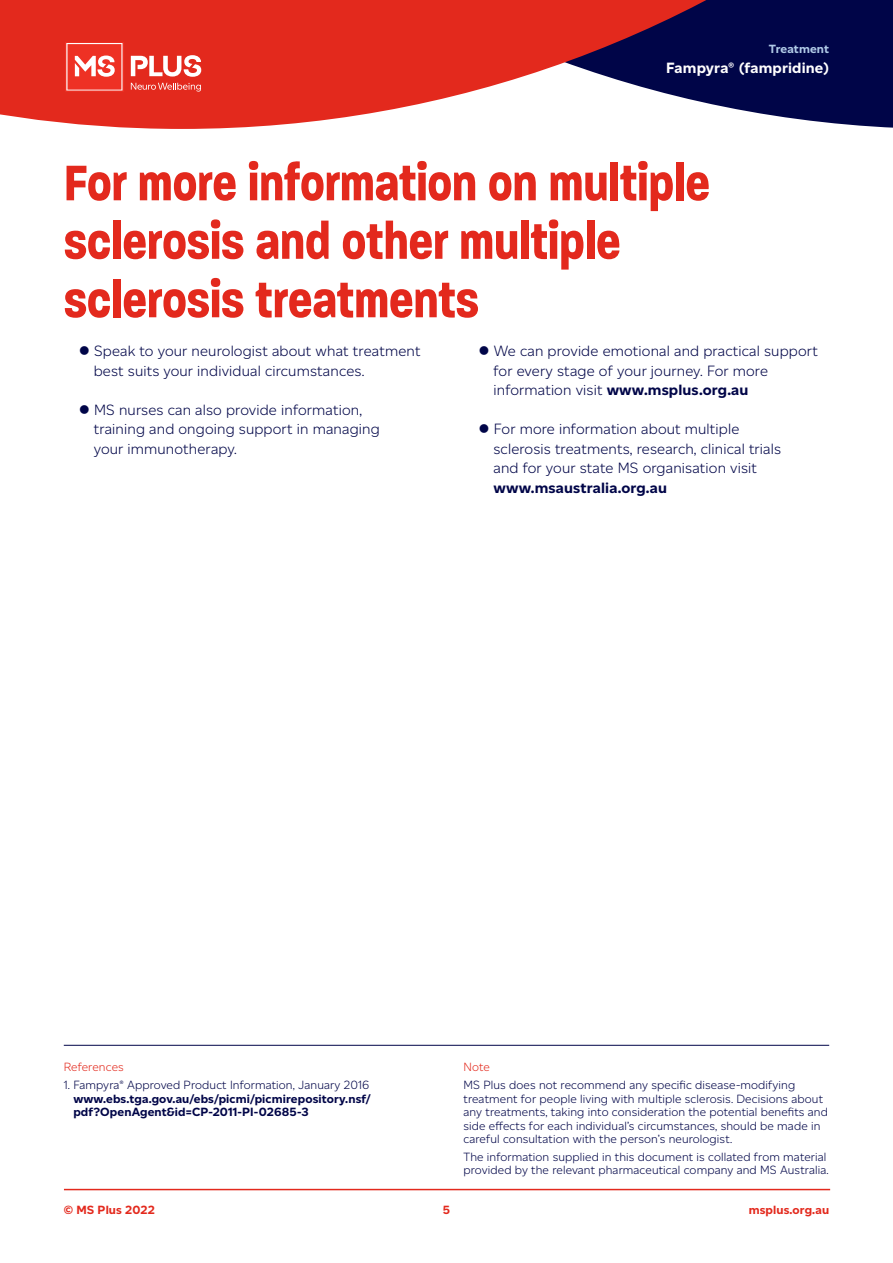
<style>
.page{position:relative;width:893px;height:1263px;background:#fff}
.page>*{position:absolute;margin:0;border:0;box-sizing:border-box;transform-origin:0 0}
.t1{font:700 54px/58.5px "Paralucent Condensed";letter-spacing:-.005em;color:#e3291d}
.t2{font:300 15px/19.5px "Altform";letter-spacing:.01em;color:#000548}
.t3{font:700 15px "Altform";letter-spacing:.01em;color:#000548}
.t4{font:700 15px "Altform";letter-spacing:.01em;color:#fff}
.t5{font:300 12px/13.5px "Altform";letter-spacing:.01em;color:#000548}
.t6{font:700 12px/13.5px "Altform";letter-spacing:.01em;color:#000548}
.t7{font:700 12px "Altform";letter-spacing:.01em;color:#e3291d}
.t8{font:300 12px "Altform";letter-spacing:.01em;color:#e3291d}
.t9{font:700 12px "Altform";letter-spacing:.01em;color:#b0cae7}
.s1{font-weight:700}
</style>
<div class="page">
<hr style="left:64px;top:1045px;width:765px;height:1px;background:#000548">
<svg style="left:0;top:0;width:893px;height:129px;fill:#e3291d"></svg>
<hr style="left:64px;top:1189px;width:766px;height:1px;background:#e3291d">
<svg style="left:65px;top:42px;width:136px;height:50px;background:#ec5c53"></svg>
<p class="t9" style="left:769px;top:42px;width:62px">Treatment</p>
<p class="t4" style="left:666px;top:59px;width:164px">Fampyra® (fampridine)</p>
<h1 class="t1" style="left:64px;top:154px;width:648px">For more information on multiple sclerosis and other multiple sclerosis treatments</h1>
<p class="t2" style="left:94px;top:341px;width:328px">Speak to your neurologist about what treatment best suits your individual circumstances.</p>
<p class="t2" style="left:94px;top:400px;width:287px">MS nurses can also provide information, training and ongoing support in managing your immunotherapy.</p>
<p class="t2" style="left:493px;top:341px;width:326px">We can provide emotional and practical support for every stage of your journey. For more information visit <span class="s1">www.msplus.org.au</span></p>
<p class="t2" style="left:493px;top:419px;width:289px">For more information about multiple sclerosis treatments, research, clinical trials and for your state MS organisation visit</p>
<p class="t3" style="left:493px;top:479px;width:175px">www.msaustralia.org.au</p>
<p class="t8" style="left:64px;top:1061px;width:61px">References</p>
<p class="t5" style="left:64px;top:1078px;width:307px">1. Fampyra® Approved Product Information, January 2016</p>
<p class="t6" style="left:73px;top:1092px;width:299px">www.ebs.tga.gov.au/ebs/picmi/picmirepository.nsf/ pdf?OpenAgent&amp;id=CP-2011-PI-02685-3</p>
<p class="t8" style="left:463px;top:1061px;width:28px">Note</p>
<p class="t5" style="left:463px;top:1078px;width:366px">MS Plus does not recommend any specific disease-modifying treatment for people living with multiple sclerosis. Decisions about any treatments, taking into consideration the potential benefits and side effects for each individual’s circumstances, should be made in careful consultation with the person’s neurologist.</p>
<p class="t5" style="left:463px;top:1150px;width:367px">The information supplied in this document is collated from material provided by the relevant pharmaceutical company and MS Australia.</p>
<p class="t7" style="left:64px;top:1203px;width:93px">© MS Plus 2022</p>
<p class="t7" style="left:749px;top:1203px;width:82px">msplus.org.au</p>
<p class="t7" style="left:443px;top:1203px;width:9px">5</p>
</div>
